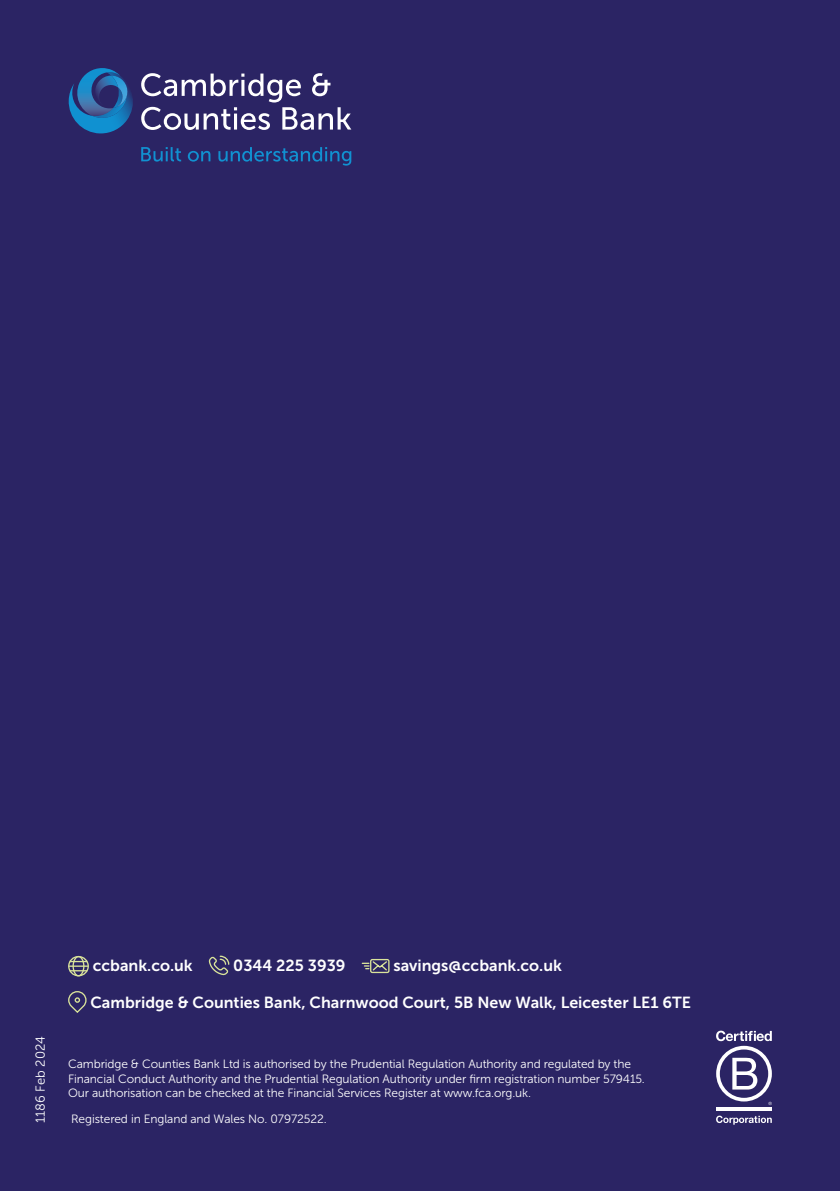
<style>
.page{position:relative;width:840px;height:1191px;background:#fff}
.page>*{position:absolute;margin:0;border:0;box-sizing:border-box;transform-origin:0 0}
.t1{font:16px "Museo Sans 700";color:#fff}
.t2{font:13px "Museo Sans 300";color:#fff}
.t3{font:12px/14.4px "Museo Sans 300";letter-spacing:-.01em;color:#fff}
</style>
<div class="page">
<div style="left:0;top:0;width:839px;height:1191px;background:#2b2464"></div>
<svg style="left:68px;top:68px;width:283px;height:65px"></svg>
<svg style="left:141px;top:147px;width:40px;height:15px"></svg>
<svg style="left:188px;top:151px;width:22px;height:11px"></svg>
<svg style="left:218px;top:147px;width:133px;height:19px"></svg>
<svg style="left:68px;top:991px;width:19px;height:22px"></svg>
<hr style="left:715px;top:1107px;width:56px;height:4px;background:#fff">
<svg style="left:716px;top:1030px;width:55px;height:75px"></svg>
<svg style="left:716px;top:1115px;width:55px;height:9px"></svg>
<div style="left:68px;top:956px;width:21px;height:20px;border:1px solid #dae49b;border-radius:50%"></div>
<div style="left:72px;top:956px;width:12px;height:20px;border:1px solid #dae49b;border-radius:50%"></div>
<svg style="left:69px;top:961px;width:19px;height:10px"></svg>
<svg style="left:208px;top:955px;width:22px;height:21px"></svg>
<svg style="left:361px;top:958px;width:29px;height:15px"></svg>
<p class="t2" style="left:33px;top:1123px;width:88px;rotate:-90deg">1186 Feb 2024</p>
<h1 class="t1" style="left:93px;top:956px;width:101px">ccbank.co.uk</h1>
<h1 class="t1" style="left:233px;top:956px;width:114px">0344 225 3939</h1>
<h1 class="t1" style="left:393px;top:956px;width:170px">savings@ccbank.co.uk</h1>
<h1 class="t1" style="left:90px;top:993px;width:601px">Cambridge &amp; Counties Bank, Charnwood Court, 5B New Walk, Leicester LE1 6TE</h1>
<p class="t3" style="left:68px;top:1057px;width:578px">Cambridge &amp; Counties Bank Ltd is authorised by the Prudential Regulation Authority and regulated by the<br>Financial Conduct Authority and the Prudential Regulation Authority under firm registration number 579415.<br>Our authorisation can be checked at the Financial Services Register at www.fca.org.uk.</p>
<p class="t3" style="left:71px;top:1111px;width:257px">Registered in England and Wales No. 07972522.</p>
</div>
